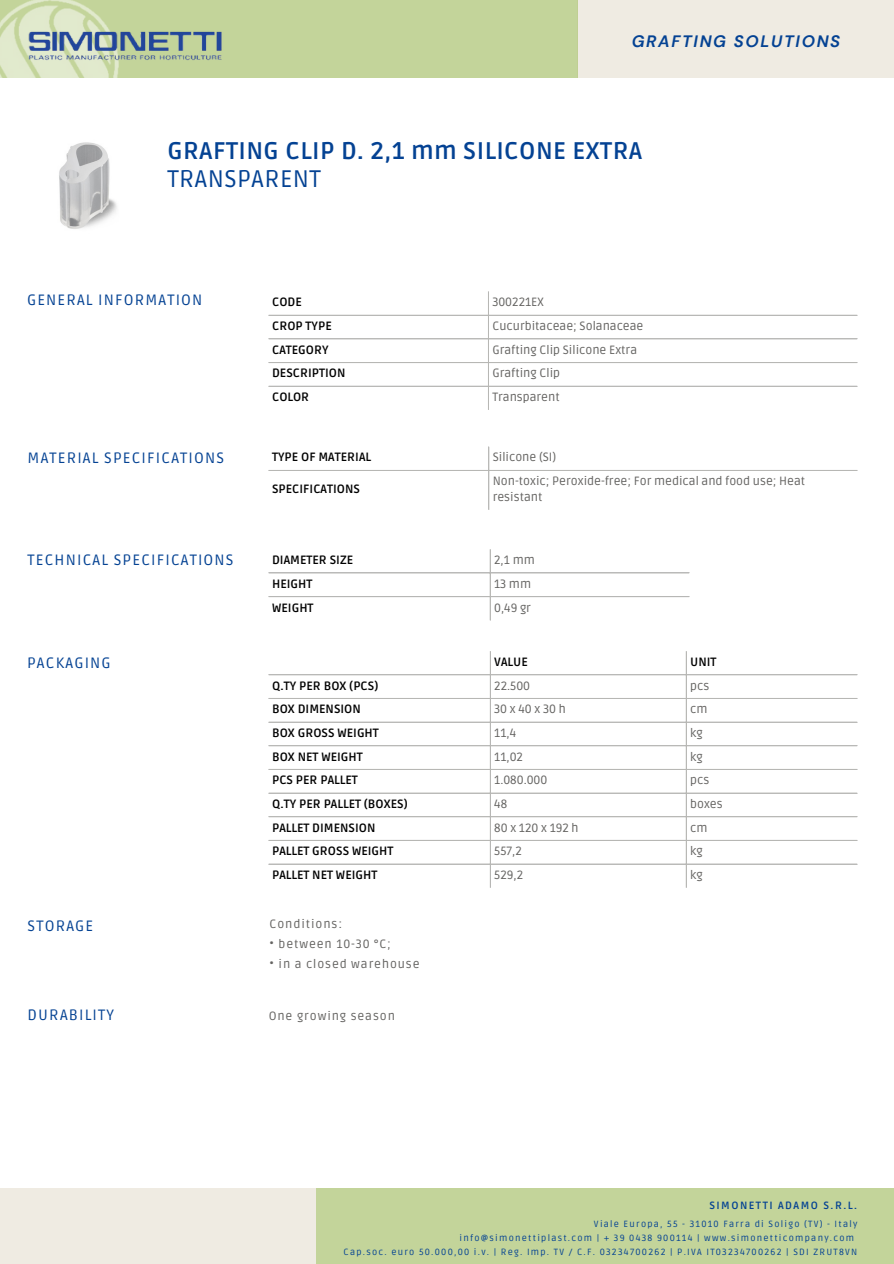
<style>
.page{position:relative;width:894px;height:1264px;background:#fff}
.page>*{position:absolute;margin:0;border:0;box-sizing:border-box;transform-origin:0 0}
.t1{font:700 24px "Ruda";letter-spacing:.02em;color:#044293}
.t2{font:24px "Ruda";letter-spacing:.02em;color:#044293}
.t3{font:italic 700 16.5px "DM Sans";letter-spacing:.1em;color:#044293}
.t4{font:15px "Ruda";letter-spacing:.075em;color:#044293}
.t5{font:12px/16px "Ruda";color:#646361}
.t6{font:700 12px "Ruda";color:#000}
.t7{font:12px "Ruda";letter-spacing:.075em;color:#646361}
.t8{font:12px "Ruda";letter-spacing:.225em;color:#646361}
.t9{font:700 10.5px "Ruda";letter-spacing:.14em;color:#044293}
.t10{font:9px "Ruda";letter-spacing:.14em;color:#044293}
</style>
<div class="page">
<hr style="left:488px;top:291px;width:1px;height:119px;background:#b7b7b4">
<hr style="left:268px;top:315px;width:588px;height:1px;background:#b7b7b4">
<hr style="left:268px;top:338px;width:588px;height:1px;background:#b7b7b4">
<hr style="left:268px;top:362px;width:588px;height:1px;background:#b7b7b4">
<hr style="left:268px;top:386px;width:588px;height:1px;background:#b7b7b4">
<hr style="left:488px;top:447px;width:1px;height:63px;background:#b7b7b4">
<hr style="left:268px;top:470px;width:588px;height:1px;background:#b7b7b4">
<hr style="left:489px;top:549px;width:1px;height:71px;background:#b7b7b4">
<hr style="left:268px;top:572px;width:421px;height:1px;background:#b7b7b4">
<hr style="left:268px;top:596px;width:421px;height:1px;background:#b7b7b4">
<hr style="left:489px;top:651px;width:1px;height:236px;background:#b7b7b4">
<hr style="left:685px;top:651px;width:1px;height:236px;background:#b7b7b4">
<hr style="left:268px;top:674px;width:588px;height:1px;background:#b7b7b4">
<hr style="left:268px;top:698px;width:588px;height:1px;background:#b7b7b4">
<hr style="left:268px;top:721px;width:588px;height:1px;background:#b7b7b4">
<hr style="left:268px;top:745px;width:588px;height:1px;background:#b7b7b4">
<hr style="left:268px;top:769px;width:588px;height:1px;background:#b7b7b4">
<hr style="left:268px;top:792px;width:588px;height:1px;background:#b7b7b4">
<hr style="left:268px;top:816px;width:588px;height:1px;background:#b7b7b4">
<hr style="left:268px;top:839px;width:588px;height:2px;background:#b7b7b4">
<hr style="left:268px;top:863px;width:588px;height:1px;background:#b7b7b4">
<div style="left:317px;top:1188px;width:576px;height:75px;background:#c3d49a"></div>
<div style="left:0;top:1188px;width:316px;height:75px;background:#efebe2"></div>
<div style="left:577px;top:0;width:316px;height:77px;background:#efebe2"></div>
<div style="left:0;top:0;width:577px;height:77px;background:#c3d49a"></div>
<img style="left:0;top:0;width:120px;height:78px">
<img style="left:28px;top:26px;width:194px;height:40px">
<img style="left:59px;top:142px;width:58px;height:87px">
<p class="t3" style="left:631px;top:31px;width:210px">GRAFTING SOLUTIONS</p>
<p class="t1" style="left:167px;top:137px;width:476px">GRAFTING CLIP D. 2,1 mm SILICONE EXTRA</p>
<p class="t2" style="left:167px;top:165px;width:155px">TRANSPARENT</p>
<p class="t4" style="left:27px;top:291px;width:177px">GENERAL INFORMATION</p>
<p class="t6" style="left:272px;top:295px;width:31px">CODE</p>
<p class="t5" style="left:492px;top:294px;width:53px">300221EX</p>
<p class="t6" style="left:272px;top:319px;width:61px">CROP TYPE</p>
<p class="t5" style="left:492px;top:318px;width:152px">Cucurbitaceae; Solanaceae</p>
<p class="t6" style="left:272px;top:343px;width:58px">CATEGORY</p>
<p class="t5" style="left:492px;top:342px;width:146px">Grafting Clip Silicone Extra</p>
<p class="t6" style="left:272px;top:366px;width:75px">DESCRIPTION</p>
<p class="t5" style="left:492px;top:366px;width:69px">Grafting Clip</p>
<p class="t6" style="left:272px;top:390px;width:39px">COLOR</p>
<p class="t5" style="left:492px;top:389px;width:69px">Transparent</p>
<p class="t4" style="left:28px;top:449px;width:198px">MATERIAL SPECIFICATIONS</p>
<p class="t6" style="left:272px;top:450px;width:100px">TYPE OF MATERIAL</p>
<p class="t5" style="left:492px;top:449px;width:65px">Silicone (SI)</p>
<p class="t6" style="left:272px;top:482px;width:89px">SPECIFICATIONS</p>
<p class="t5" style="left:492px;top:473px;width:314px">Non-toxic; Peroxide-free; For medical and food use; Heat resistant</p>
<p class="t4" style="left:28px;top:551px;width:207px">TECHNICAL SPECIFICATIONS</p>
<p class="t6" style="left:272px;top:552px;width:83px">DIAMETER SIZE</p>
<p class="t5" style="left:494px;top:552px;width:42px">2,1 mm</p>
<p class="t6" style="left:272px;top:577px;width:42px">HEIGHT</p>
<p class="t5" style="left:494px;top:576px;width:38px">13 mm</p>
<p class="t6" style="left:272px;top:600px;width:43px">WEIGHT</p>
<p class="t5" style="left:494px;top:599px;width:38px">0,49 gr</p>
<p class="t4" style="left:27px;top:654px;width:85px">PACKAGING</p>
<p class="t6" style="left:494px;top:654px;width:35px">VALUE</p>
<p class="t6" style="left:690px;top:654px;width:28px">UNIT</p>
<p class="t6" style="left:272px;top:678px;width:108px">Q.TY PER BOX (PCS)</p>
<p class="t5" style="left:494px;top:678px;width:37px">22.500</p>
<p class="t5" style="left:690px;top:678px;width:21px">pcs</p>
<p class="t6" style="left:272px;top:702px;width:90px">BOX DIMENSION</p>
<p class="t8" style="left:494px;top:702px;width:73px">30x40x30h</p>
<p class="t5" style="left:690px;top:701px;width:19px">cm</p>
<p class="t6" style="left:272px;top:726px;width:108px">BOX GROSS WEIGHT</p>
<p class="t5" style="left:494px;top:725px;width:23px">11,4</p>
<p class="t5" style="left:690px;top:725px;width:14px">kg</p>
<p class="t6" style="left:272px;top:749px;width:92px">BOX NET WEIGHT</p>
<p class="t5" style="left:494px;top:749px;width:30px">11,02</p>
<p class="t5" style="left:690px;top:749px;width:14px">kg</p>
<p class="t6" style="left:272px;top:773px;width:87px">PCS PER PALLET</p>
<p class="t5" style="left:494px;top:772px;width:55px">1.080.000</p>
<p class="t5" style="left:690px;top:772px;width:21px">pcs</p>
<p class="t6" style="left:272px;top:797px;width:137px">Q.TY PER PALLET (BOXES)</p>
<p class="t5" style="left:494px;top:796px;width:14px">48</p>
<p class="t5" style="left:690px;top:796px;width:34px">boxes</p>
<p class="t6" style="left:272px;top:820px;width:105px">PALLET DIMENSION</p>
<p class="t5" style="left:494px;top:819px;width:86px">80 x 120 x 192 h</p>
<p class="t5" style="left:690px;top:819px;width:19px">cm</p>
<p class="t6" style="left:272px;top:844px;width:123px">PALLET GROSS WEIGHT</p>
<p class="t5" style="left:494px;top:843px;width:29px">557,2</p>
<p class="t5" style="left:690px;top:843px;width:14px">kg</p>
<p class="t6" style="left:272px;top:867px;width:107px">PALLET NET WEIGHT</p>
<p class="t5" style="left:494px;top:867px;width:30px">529,2</p>
<p class="t5" style="left:690px;top:867px;width:14px">kg</p>
<p class="t4" style="left:28px;top:916px;width:67px">STORAGE</p>
<p class="t7" style="left:269px;top:916px;width:74px">Conditions:</p>
<p class="t7" style="left:269px;top:936px;width:123px">• between 10-30 °C;</p>
<p class="t7" style="left:269px;top:956px;width:151px">• in a closed warehouse</p>
<p class="t4" style="left:28px;top:1005px;width:88px">DURABILITY</p>
<p class="t7" style="left:268px;top:1008px;width:128px">One growing season</p>
<p class="t9" style="left:709px;top:1199px;width:149px">SIMONETTI ADAMO S.R.L.</p>
<p class="t10" style="left:593px;top:1218px;width:265px">Viale Europa, 55 - 31010 Farra di Soligo (TV) - Italy</p>
<p class="t10" style="left:459px;top:1232px;width:396px">info@simonettiplast.com | + 39 0438 900114 | www.simonetticompany.com</p>
<p class="t10" style="left:343px;top:1246px;width:515px">Cap.soc. euro 50.000,00 i.v. | Reg. Imp. TV / C.F. 03234700262 | P.IVA IT03234700262 | SDI ZRUT8VN</p>
</div>
